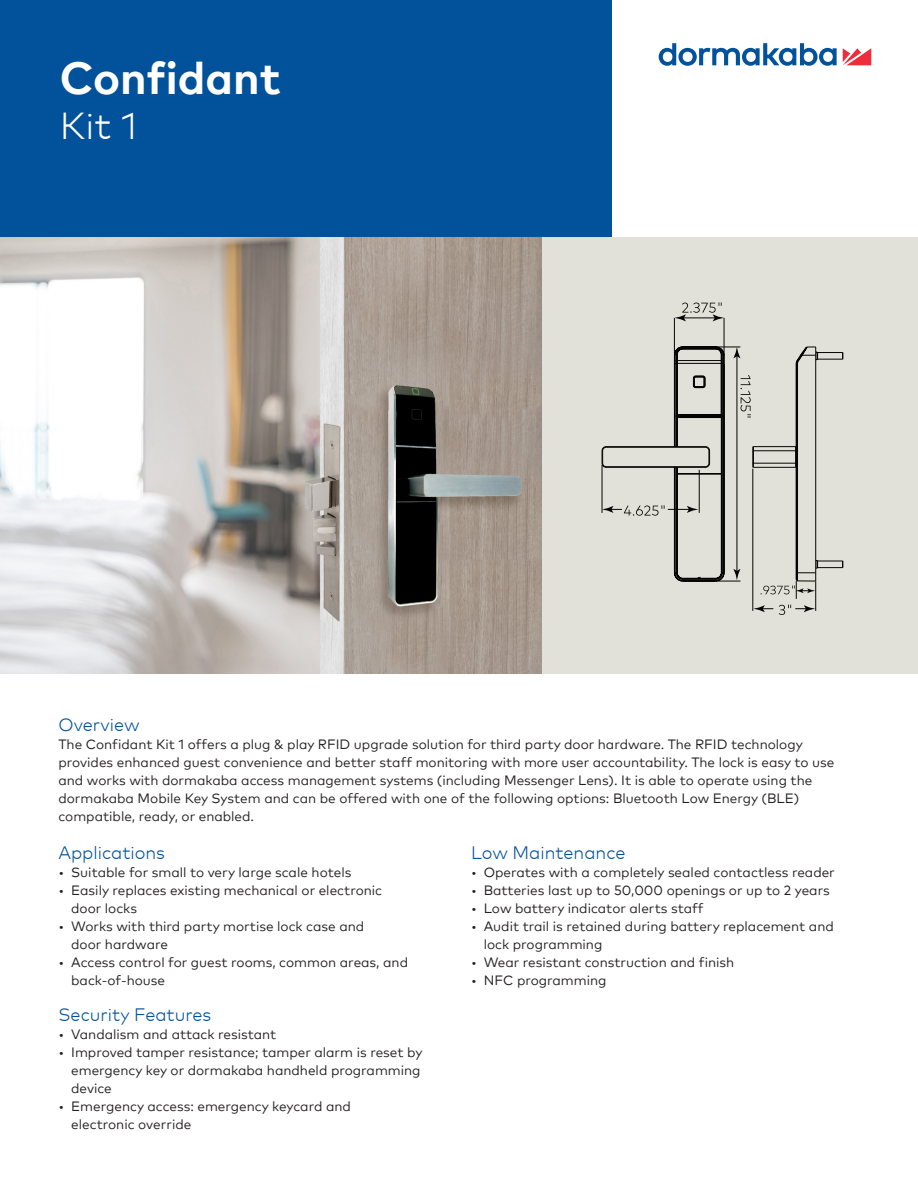
<style>
.page{position:relative;width:918px;height:1188px;background:#fff}
.page>*{position:absolute;margin:0;border:0;box-sizing:border-box;transform-origin:0 0}
.t1{font:700 45px "Mark Pro";color:#fff}
.t2{font:300 37.5px "Mark Pro";color:#fff}
.Paragraph_Title_9pt{font:300 18px "Mark Pro";color:#01519b}
.Descriptor_light_bla{font:300 18px "Mark Pro";color:#01519b}
.Body_Text_9pt_12pt_p{font:13.5px/18px "Mark Pro";color:#231f20}
</style>
<div class="page">
<div style="left:0;top:0;width:612px;height:238px;background:#01519b"></div>
<svg style="left:843px;top:48px;width:28px;height:17px"></svg>
<svg style="left:659px;top:43px;width:178px;height:23px"></svg>
<div style="left:0;top:238px;width:918px;height:436px;background:#e2e1d9"></div>
<img style="left:0;top:238px;width:542px;height:436px">
<hr style="left:724px;top:318px;width:1px;height:35px;background:#040503">
<hr style="left:674px;top:318px;width:1px;height:35px;background:#040503">
<svg style="left:753px;top:605px;width:20px;height:7px"></svg>
<svg style="left:725px;top:346px;width:119px;height:235px"></svg>
<svg style="left:795px;top:346px;width:49px;height:66px"></svg>
<svg style="left:602px;top:346px;width:123px;height:236px"></svg>
<svg style="left:779px;top:605px;width:36px;height:10px"></svg>
<svg style="left:761px;top:586px;width:54px;height:8px"></svg>
<svg style="left:675px;top:302px;width:49px;height:19px"></svg>
<svg style="left:741px;top:375px;width:10px;height:43px"></svg>
<p class="t1" style="left:60px;top:44px;width:222px">Confidant</p>
<p class="t2" style="left:60px;top:98px;width:79px">Kit 1</p>
<p class="Descriptor_light_bla" style="left:58px;top:712px;width:83px">Overview</p>
<p class="Body_Text_9pt_12pt_p" style="left:58px;top:735px;width:778px">The Confidant Kit 1 offers a plug &amp; play RFID upgrade solution for third party door hardware. The RFID technology provides enhanced guest convenience and better staff monitoring with more user accountability. The lock is easy to use and works with dormakaba access management systems (including Messenger Lens). It is able to operate using the dormakaba Mobile Key System and can be offered with one of the following options: Bluetooth Low Energy (BLE) compatible, ready, or enabled.</p>
<p class="Paragraph_Title_9pt" style="left:58px;top:839px;width:108px">Applications</p>
<p class="Body_Text_9pt_12pt_p" style="left:58px;top:863px;width:294px">• Suitable for small to very large scale hotels</p>
<p class="Body_Text_9pt_12pt_p" style="left:71px;top:881px;width:312px;text-indent:-13px">• Easily replaces existing mechanical or electronic door locks</p>
<p class="Body_Text_9pt_12pt_p" style="left:71px;top:917px;width:295px;text-indent:-13px">• Works with third party mortise lock case and door hardware</p>
<p class="Body_Text_9pt_12pt_p" style="left:71px;top:953px;width:338px;text-indent:-13px">• Access control for guest rooms, common areas, and back-of-house</p>
<p class="Paragraph_Title_9pt" style="left:58px;top:1002px;width:154px">Security Features</p>
<p class="Body_Text_9pt_12pt_p" style="left:58px;top:1025px;width:219px">• Vandalism and attack resistant</p>
<p class="Body_Text_9pt_12pt_p" style="left:71px;top:1043px;width:353px;text-indent:-13px">• Improved tamper resistance; tamper alarm is reset by emergency key or dormakaba handheld programming device</p>
<p class="Body_Text_9pt_12pt_p" style="left:71px;top:1097px;width:281px;text-indent:-13px">• Emergency access: emergency keycard and electronic override</p>
<p class="Paragraph_Title_9pt" style="left:471px;top:839px;width:156px">Low Maintenance</p>
<p class="Body_Text_9pt_12pt_p" style="left:471px;top:863px;width:365px">• Operates with a completely sealed contactless reader</p>
<p class="Body_Text_9pt_12pt_p" style="left:471px;top:881px;width:360px">• Batteries last up to 50,000 openings or up to 2 years</p>
<p class="Body_Text_9pt_12pt_p" style="left:471px;top:899px;width:234px">• Low battery indicator alerts staff</p>
<p class="Body_Text_9pt_12pt_p" style="left:484px;top:917px;width:352px;text-indent:-13px">• Audit trail is retained during battery replacement and lock programming</p>
<p class="Body_Text_9pt_12pt_p" style="left:471px;top:953px;width:265px">• Wear resistant construction and finish</p>
<p class="Body_Text_9pt_12pt_p" style="left:471px;top:971px;width:137px">• NFC programming</p>
</div>
